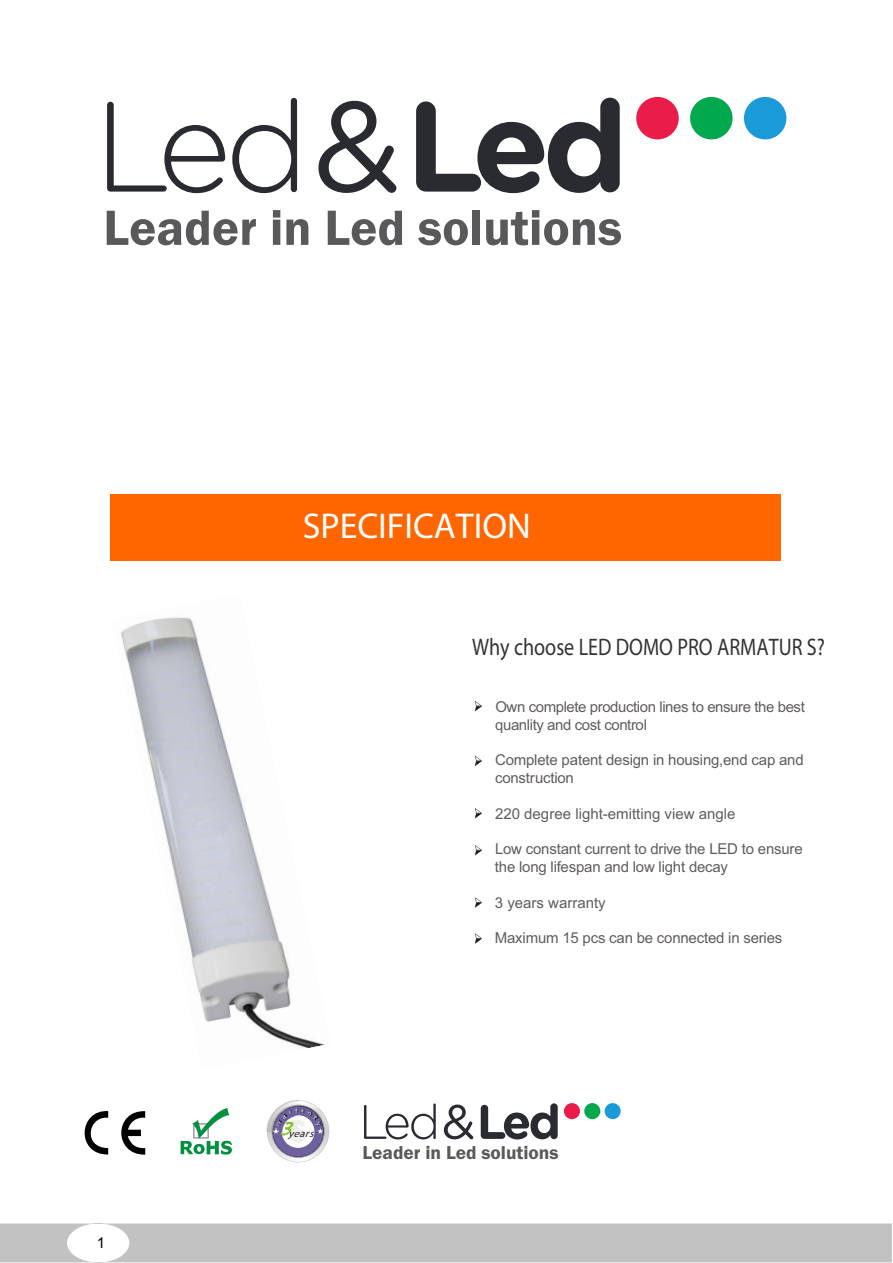
<style>
.page{position:relative;width:893px;height:1263px;background:#fff}
.page>*{position:absolute;margin:0;border:0;box-sizing:border-box;transform-origin:0 0}
.t1{font:600 51.15px "Franklin Gothic";color:#59595c}
.t2{font:italic 700 36px "Century Gothic";color:#fff}
.t3{font:900 24px "Arial";color:#333;scale:.84 1}
.t4{font:600 19.35px "Franklin Gothic";color:#59595c}
.t5{font:15px/17.9px "Arial";letter-spacing:-.015em;color:#615c5c}
.t6{font:15px "Arial";color:#000}
.t7{font:italic 700 10.65px "Garamond";color:#1f1a17}
</style>
<div class="page">
<div style="left:111px;top:494px;width:669px;height:67px;background:#f60"></div>
<svg style="left:475px;top:701px;width:7px;height:10px"></svg>
<svg style="left:475px;top:808px;width:7px;height:11px"></svg>
<svg style="left:475px;top:845px;width:7px;height:11px"></svg>
<svg style="left:475px;top:897px;width:7px;height:11px"></svg>
<svg style="left:475px;top:933px;width:7px;height:11px"></svg>
<svg style="left:475px;top:756px;width:7px;height:10px"></svg>
<img style="left:121px;top:617px;width:204px;height:431px">
<svg style="left:181px;top:1108px;width:51px;height:47px"></svg>
<svg style="left:84px;top:1111px;width:61px;height:44px"></svg>
<div style="left:0;top:1224px;width:892px;height:38px;background:#c2c2c2"></div>
<svg style="left:107px;top:102px;width:118px;height:91px"></svg>
<svg style="left:232px;top:98px;width:65px;height:95px"></svg>
<svg style="left:416px;top:98px;width:204px;height:95px"></svg>
<svg style="left:318px;top:101px;width:78px;height:92px"></svg>
<div style="left:636px;top:97px;width:43px;height:42px;background:#ea1d49;border-radius:50%"></div>
<div style="left:690px;top:97px;width:42px;height:42px;background:#02a84e;border-radius:50%"></div>
<div style="left:744px;top:97px;width:42px;height:42px;background:#1a9bd7;border-radius:50%"></div>
<svg style="left:364px;top:1103px;width:72px;height:36px"></svg>
<svg style="left:481px;top:1103px;width:77px;height:36px"></svg>
<svg style="left:444px;top:1105px;width:29px;height:34px"></svg>
<div style="left:564px;top:1103px;width:16px;height:16px;background:#ea1d49;border-radius:50%"></div>
<div style="left:584px;top:1103px;width:16px;height:16px;background:#02a84e;border-radius:50%"></div>
<div style="left:605px;top:1103px;width:16px;height:16px;background:#1a9bd7;border-radius:50%"></div>
<svg style="left:267px;top:1100px;width:62px;height:62px"></svg>
<h1 class="t1" style="left:103px;top:210px;width:520px">Leader in Led solutions</h1>
<h2 class="t2" style="left:303px;top:504px;width:230px">SPECIFICATION</h2>
<h3 class="t3" style="left:472px;top:633px;width:422px">Why choose LED DOMO PRO ARMATUR S?</h3>
<p class="t6" style="left:97px;top:1237px;width:10px">1</p>
<p class="t5" style="left:495px;top:699px;width:311px">Own complete production lines to ensure the best quanlity and cost control</p>
<p class="t5" style="left:495px;top:753px;width:310px">Complete patent design in housing,end cap and construction</p>
<p class="t5" style="left:495px;top:806px;width:242px">220 degree light-emitting view angle</p>
<p class="t5" style="left:495px;top:842px;width:309px">Low constant current to drive the LED to ensure the long lifespan and low light decay</p>
<p class="t5" style="left:495px;top:895px;width:112px">3 years warranty</p>
<p class="t5" style="left:495px;top:931px;width:289px">Maximum 15 pcs can be connected in series</p>
<p class="t7" style="left:280px;top:1127px;width:38px"><sup>3</sup>years</p>
<p class="t4" style="left:362px;top:1146px;width:198px">Leader in Led solutions</p>
</div>
